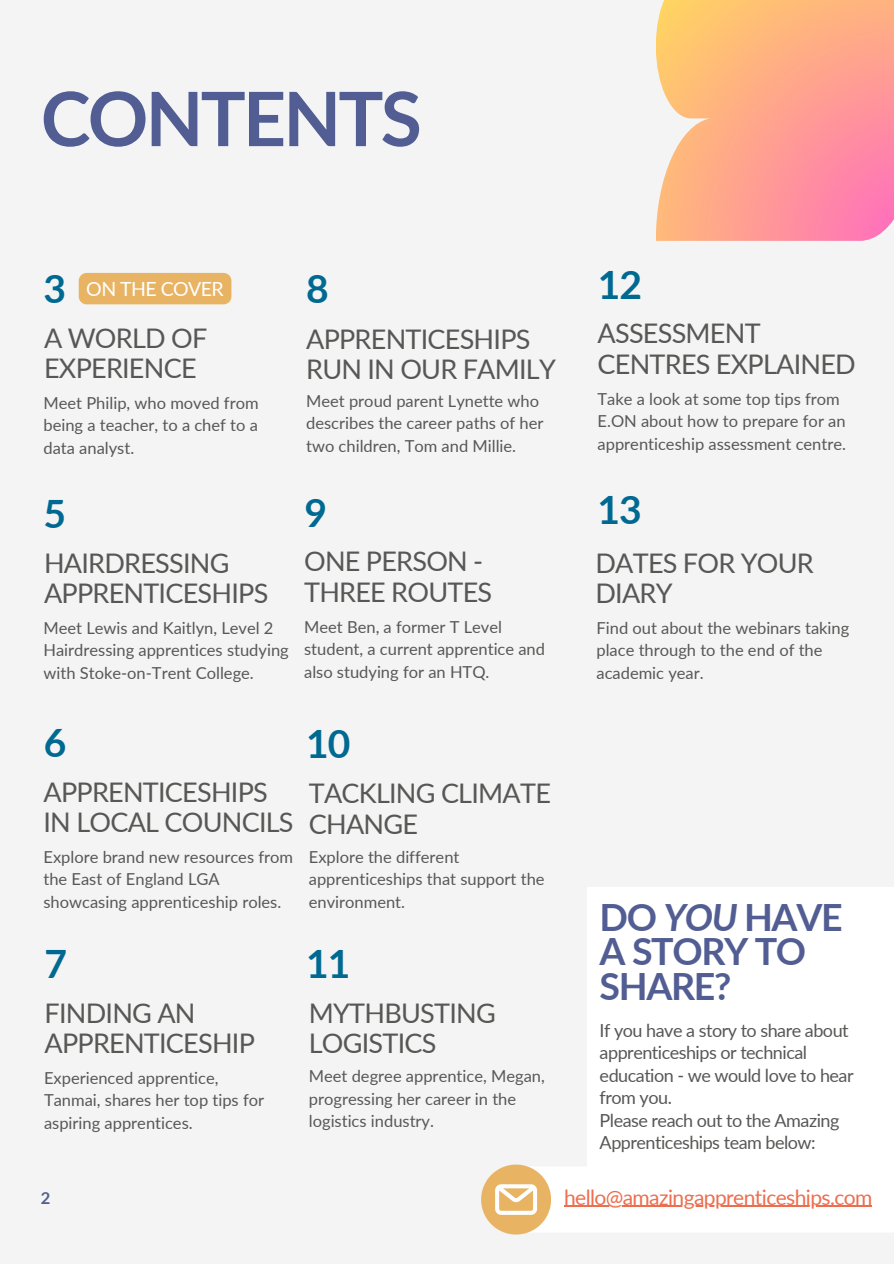
<style>
.page{position:relative;width:894px;height:1264px;background:#fff}
.page>*{position:absolute;margin:0;border:0;box-sizing:border-box;transform-origin:0 0}
.t1{font:700 75px "Lato";letter-spacing:-.035em;color:#525e93}
.t2{font:700 39px "Lato";letter-spacing:-.03em;color:#006992}
.t3{font:700 37.5px/35px "Lato";letter-spacing:-.035em;color:#525e93}
.t4{font:27px/30.5px "Lato";letter-spacing:-.025em;color:#575756}
.t5{font:21px "Lato";letter-spacing:-.03em;color:#ed6e4f}
.t6{font:19.5px "Lato";letter-spacing:-.03em;color:#fff}
.t7{font:18px/22.5px "Lato";letter-spacing:-.03em;color:#575756}
.t8{font:16.5px/22.5px "Lato";color:#575756}
.t9{font:700 16.5px "Lato";color:#525e93}
.s1{font-style:italic}
</style>
<div class="page">
<div style="left:0;top:0;width:893px;height:1263px;background:#f3f4f3"></div>
<svg style="left:656px;top:0;width:237px;height:241px;background:#fea88f"></svg>
<svg style="left:481px;top:1164px;width:412px;height:70px"></svg>
<hr style="left:564px;top:1205px;width:307px;height:1px;background:#ed6e4f">
<div style="left:587px;top:887px;width:306px;height:298px;background:#fff"></div>
<div style="left:79px;top:273px;width:152px;height:31px;background:#e8b463"></div>
<p class="t1" style="left:41px;top:72px;width:382px">CONTENTS</p>
<p class="t2" style="left:43px;top:264px;width:24px">3</p>
<p class="t6" style="left:86px;top:277px;width:139px">ON THE COVER</p>
<h3 class="t4" style="left:44px;top:322px;width:165px">A WORLD OF<br>EXPERIENCE</h3>
<p class="t8" style="left:43px;top:391px;width:217px;text-align:justify">Meet Philip, who moved from being a teacher, to a chef to a data analyst.</p>
<h3 class="t2" style="left:306px;top:264px;width:24px">8</h3>
<p class="t4" style="left:306px;top:323px;width:251px">APPRENTICESHIPS<br>RUN IN OUR FAMILY</p>
<p class="t8" style="left:306px;top:389px;width:239px">Meet proud parent Lynette who describes the career paths of her two children, Tom and Millie.</p>
<h3 class="t2" style="left:43px;top:489px;width:24px">5</h3>
<p class="t4" style="left:44px;top:547px;width:226px">HAIRDRESSING<br>APPRENTICESHIPS</p>
<p class="t8" style="left:43px;top:616px;width:247px">Meet Lewis and Kaitlyn, Level 2<br>Hairdressing apprentices studying with Stoke-on-Trent College.</p>
<h3 class="t2" style="left:304px;top:488px;width:24px">9</h3>
<p class="t4" style="left:304px;top:545px;width:189px">ONE PERSON -<br>THREE ROUTES</p>
<p class="t8" style="left:304px;top:615px;width:242px">Meet Ben, a former T Level student, a current apprentice and also studying for an HTQ.</p>
<h3 class="t2" style="left:597px;top:260px;width:46px">12</h3>
<p class="t4" style="left:597px;top:318px;width:260px">ASSESSMENT<br>CENTRES EXPLAINED</p>
<p class="t8" style="left:597px;top:387px;width:250px">Take a look at some top tips from<br>E.ON about how to prepare for an apprenticeship assessment centre.</p>
<p class="t2" style="left:597px;top:485px;width:46px">13</p>
<h3 class="t4" style="left:595px;top:547px;width:220px">DATES FOR YOUR<br>DIARY</h3>
<p class="t8" style="left:596px;top:616px;width:254px">Find out about the webinars taking place through to the end of the academic year.</p>
<h3 class="t2" style="left:44px;top:718px;width:24px">6</h3>
<p class="t4" style="left:43px;top:776px;width:251px">APPRENTICESHIPS<br>IN LOCAL COUNCILS</p>
<p class="t8" style="left:43px;top:845px;width:251px">Explore brand new resources from the East of England LGA showcasing apprenticeship roles.</p>
<p class="t2" style="left:45px;top:939px;width:24px">7</p>
<p class="t4" style="left:45px;top:996px;width:212px">FINDING AN<br>APPRENTICESHIP</p>
<h3 class="t8" style="left:44px;top:1066px;width:221px">Experienced apprentice,<br>Tanmai, shares her top tips for aspiring apprentices.</h3>
<h4 class="t9" style="left:41px;top:1187px;width:11px">2</h4>
<h3 class="t2" style="left:306px;top:720px;width:46px">10</h3>
<p class="t4" style="left:309px;top:777px;width:243px">TACKLING CLIMATE<br>CHANGE</p>
<p class="t8" style="left:309px;top:845px;width:237px">Explore the different apprenticeships that support the environment.</p>
<p class="t2" style="left:306px;top:939px;width:46px">11</p>
<p class="t4" style="left:309px;top:996px;width:188px">MYTHBUSTING<br>LOGISTICS</p>
<p class="t8" style="left:309px;top:1064px;width:237px">Meet degree apprentice, Megan, progressing her career in the logistics industry.</p>
<h3 class="t3" style="left:599px;top:898px;width:244px">DO <span class="s1">YOU</span> HAVE<br>A STORY TO<br>SHARE?</h3>
<p class="t7" style="left:599px;top:1018px;width:255px">If you have a story to share about apprenticeships or technical education - we would love to hear from you.</p>
<p class="t7" style="left:599px;top:1108px;width:241px">Please reach out to the Amazing<br>Apprenticeships team below:</p>
<p class="t5" style="left:564px;top:1183px;width:310px">hello@amazingapprenticeships.com</p>
</div>
